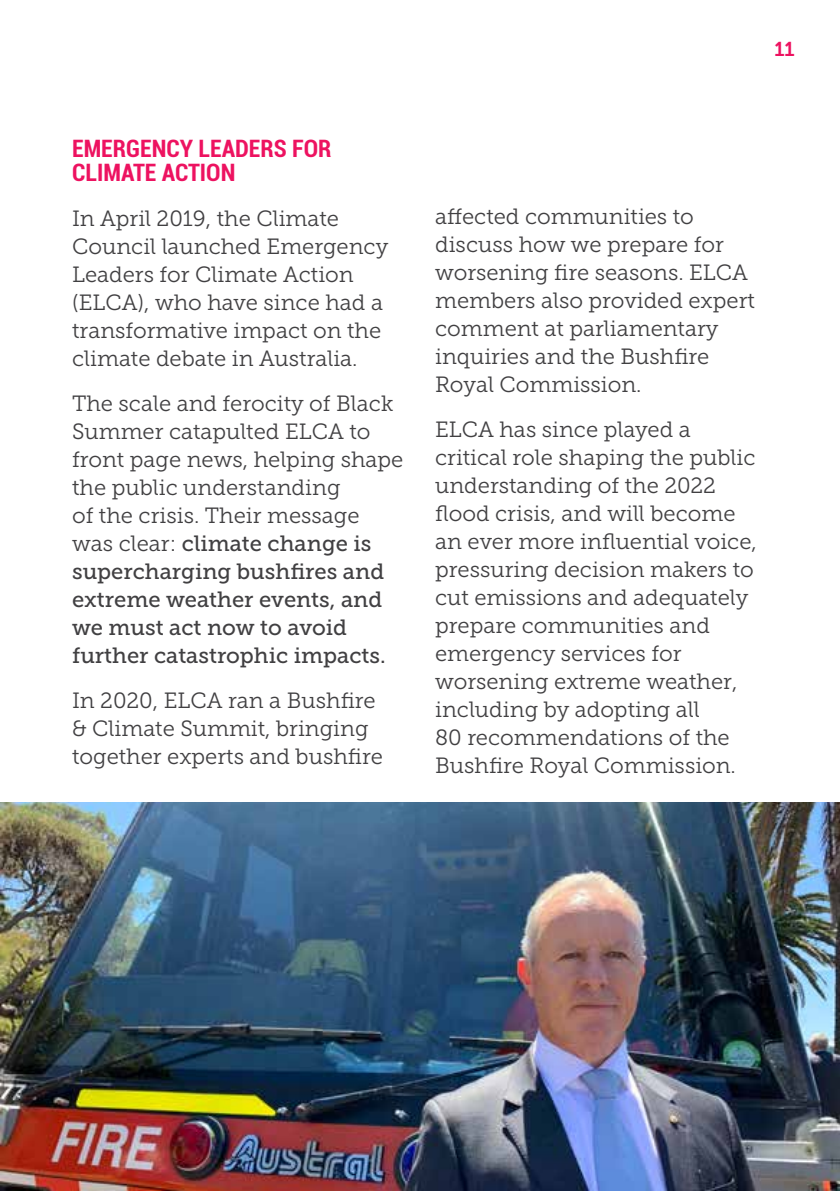
<style>
.page{position:relative;width:840px;height:1191px;background:#fff}
.page>*{position:absolute;margin:0;border:0;box-sizing:border-box;transform-origin:0 0}
.t1{font:700 condensed 24px/24px "Roboto";color:#ed1260}
.t2{font:22px/28px "Museo Slab 300";color:#414042}
.t3{font:22px/28px "Museo Slab 500";color:#414042}
.t4{font:20px "Museo Slab 700";color:#ed1260}
.s1{font-family:"Museo Slab 300"}
</style>
<div class="page">
<img style="left:0;top:802px;width:839px;height:389px">
<p class="t4" style="left:774px;top:38px;width:22px">11</p>
<p class="t1" style="left:72px;top:136px;width:261px">EMERGENCY LEADERS FOR<br>CLIMATE ACTION</p>
<p class="t2" style="left:72px;top:205px;width:317px">In April 2019, the Climate<br>Council launched Emergency<br>Leaders for Climate Action (ELCA), who have since had a transformative impact on the climate debate in Australia.</p>
<p class="t2" style="left:72px;top:390px;width:332px">The scale and ferocity of Black<br>Summer catapulted ELCA to front page news, helping shape the public understanding<br>of the crisis. Their message</p>
<p class="t3" style="left:72px;top:530px;width:315px"><span class="s1">was clear:</span> climate change is supercharging bushfires and extreme weather events, and we must act now to avoid further catastrophic impacts.</p>
<p class="t2" style="left:72px;top:687px;width:312px">In 2020, ELCA ran a Bushfire &amp; Climate Summit, bringing together experts and bushfire</p>
<p class="t2" style="left:435px;top:202px;width:321px">affected communities to discuss how we prepare for worsening fire seasons. ELCA members also provided expert comment at parliamentary inquiries and the Bushfire<br>Royal Commission.</p>
<p class="t2" style="left:435px;top:415px;width:323px">ELCA has since played a critical role shaping the public understanding of the 2022 flood crisis, and will become an ever more influential voice, pressuring decision makers to cut emissions and adequately prepare communities and emergency services for worsening extreme weather, including by adopting all<br>80 recommendations of the<br>Bushfire Royal Commission.</p>
</div>
